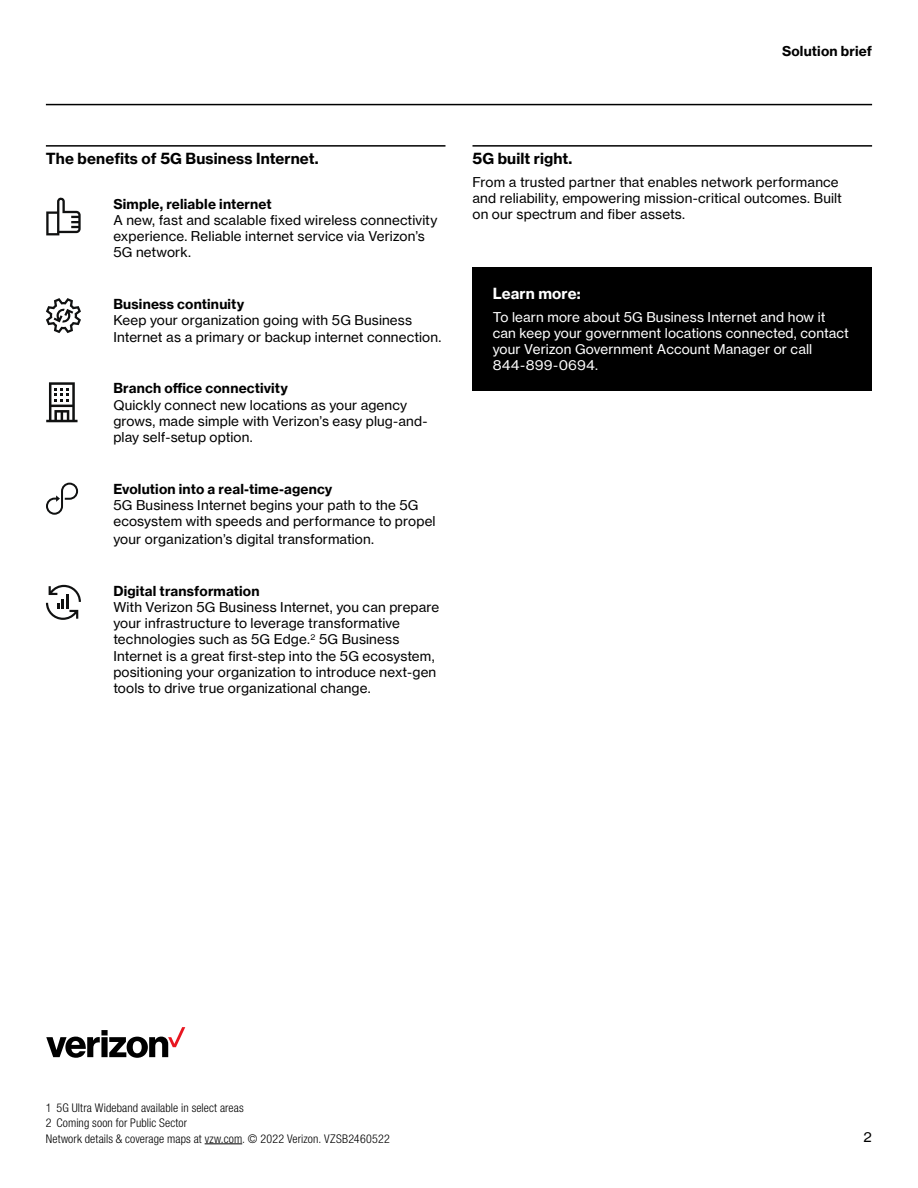
<style>
.page{position:relative;width:918px;height:1188px;background:#fff}
.page>*{position:absolute;margin:0;border:0;box-sizing:border-box;transform-origin:0 0}
.t1{font:700 15px "Verizon NHGTX";letter-spacing:.01em;color:#000}
.t2{font:700 15px "Verizon NHGTX";color:#fff}
.t3{font:13.5px/16.2px "Verizon NHGTX";letter-spacing:.01em;color:#000}
.t4{font:13.5px/16.2px "Verizon NHGTX";letter-spacing:.01em;color:#fff}
.t5{font:700 13.5px "Verizon NHGTX";letter-spacing:.01em;color:#000}
.t6{font:300 condensed 12px/15.5px "Helvetica Neue LT Std";letter-spacing:.01em;color:#000}
</style>
<div class="page">
<svg style="left:46px;top:1027px;width:139px;height:31px"></svg>
<hr style="left:46px;top:145px;width:399px;height:2px;background:#000">
<hr style="left:46px;top:104px;width:826px;height:1px;background:#000">
<hr style="left:205px;top:1144px;width:37px;height:1px;background:#000">
<hr style="left:472px;top:145px;width:400px;height:2px;background:#000">
<div style="left:472px;top:267px;width:400px;height:123px;background:#000"></div>
<svg style="left:46px;top:198px;width:35px;height:37px"></svg>
<svg style="left:46px;top:298px;width:35px;height:35px"></svg>
<svg style="left:46px;top:382px;width:32px;height:40px"></svg>
<svg style="left:46px;top:483px;width:32px;height:32px"></svg>
<svg style="left:46px;top:585px;width:35px;height:35px"></svg>
<p class="t5" style="left:782px;top:42px;width:92px">Solution brief</p>
<p class="t1" style="left:46px;top:149px;width:274px">The benefits of 5G Business Internet.</p>
<p class="t5" style="left:113px;top:195px;width:160px">Simple, reliable internet</p>
<p class="t3" style="left:113px;top:212px;width:326px">A new, fast and scalable fixed wireless connectivity experience. Reliable internet service via Verizon’s<br>5G network.</p>
<p class="t5" style="left:113px;top:296px;width:132px">Business continuity</p>
<p class="t3" style="left:113px;top:312px;width:329px">Keep your organization going with 5G Business<br>Internet as a primary or backup internet connection.</p>
<p class="t5" style="left:113px;top:380px;width:176px">Branch office connectivity</p>
<p class="t3" style="left:113px;top:396px;width:316px">Quickly connect new locations as your agency grows, made simple with Verizon’s easy plug-and&shy;play self-setup option.</p>
<p class="t5" style="left:113px;top:480px;width:221px">Evolution into a real-time-agency</p>
<p class="t3" style="left:113px;top:497px;width:324px">5G Business Internet begins your path to the 5G ecosystem with speeds and performance to propel</p>
<p class="t3" style="left:113px;top:531px;width:262px">your organization’s digital transformation.</p>
<p class="t5" style="left:113px;top:582px;width:148px">Digital transformation</p>
<p class="t3" style="left:113px;top:599px;width:328px">With Verizon 5G Business Internet, you can prepare your infrastructure to leverage transformative technologies such as 5G Edge.<sup>2</sup> 5G Business Internet is a great first-step into the 5G ecosystem, positioning your organization to introduce next-gen tools to drive true organizational change.</p>
<p class="t1" style="left:472px;top:149px;width:101px">5G built right.</p>
<p class="t3" style="left:472px;top:174px;width:371px">From a trusted partner that enables network performance and reliability, empowering mission-critical outcomes. Built on our spectrum and fiber assets.</p>
<p class="t2" style="left:493px;top:284px;width:89px">Learn more:</p>
<p class="t4" style="left:493px;top:308px;width:358px">To learn more about 5G Business Internet and how it can keep your government locations connected, contact your Verizon Government Account Manager or call 844-899-0694.</p>
<p class="t6" style="left:46px;top:1100px;width:345px">1 5G Ultra Wideband available in select areas<br>2 Coming soon for Public Sector<br>Network details &amp; coverage maps at vzw.com. © 2022 Verizon. VZSB2460522</p>
<p class="t3" style="left:864px;top:1129px;width:10px">2</p>
</div>
